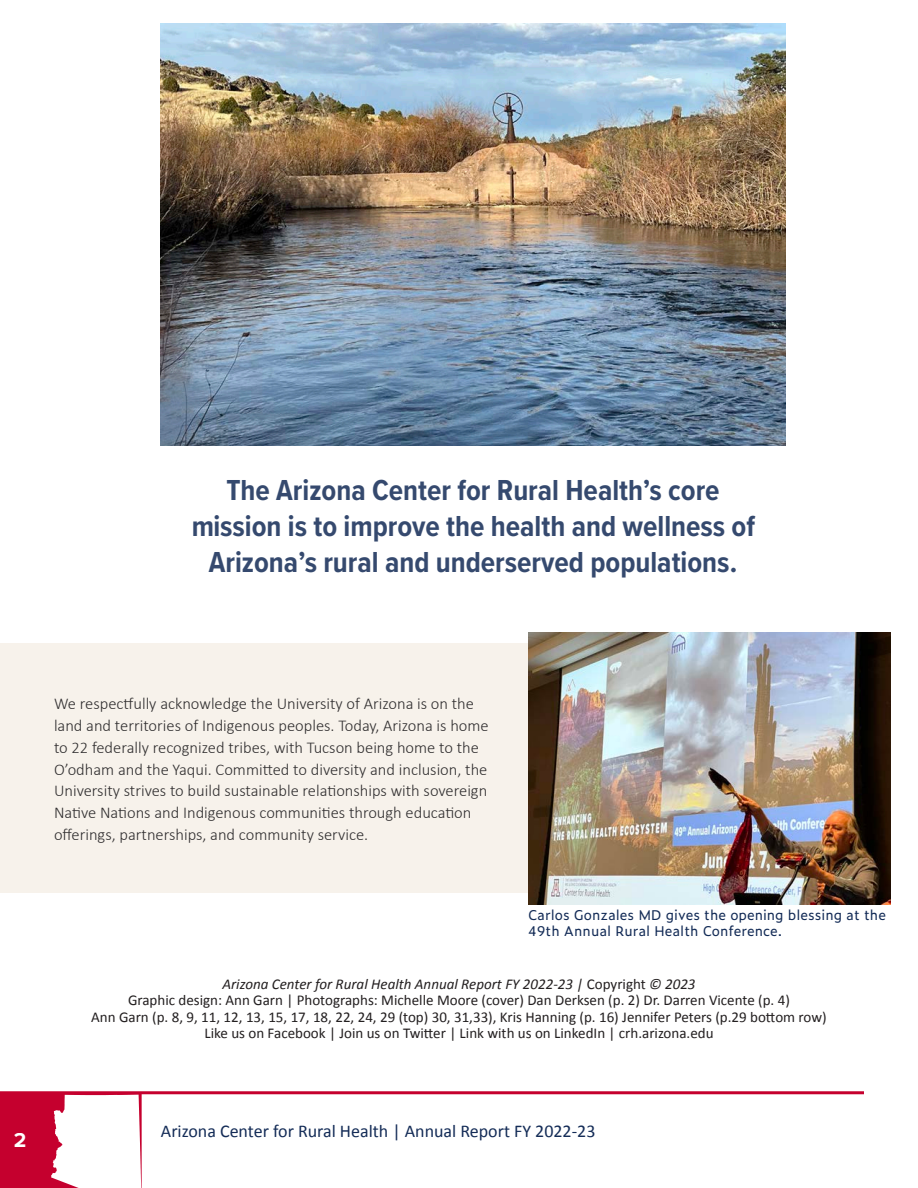
<style>
.page{position:relative;width:918px;height:1188px;background:#fff}
.page>*{position:absolute;margin:0;border:0;box-sizing:border-box;transform-origin:0 0}
.t1{font:700 30px/36px "Proxima Nova Cond";color:#142c57;text-align:center}
.t2{font:700 21px "Proxima Nova";color:#fff}
.t3{font:18px "Calibri";color:#142c57}
.Body{font:300 16.5px/21.8px "Calibri";color:#312f30}
.t4{font:15px "Calibri";color:#231f20}
.t5{font:italic 15px "Calibri";color:#231f20}
.Captions{font:13.5px/16.2px "Zeitung Pro VF";color:#142c57}
.s1{font-style:normal}
</style>
<div class="page">
<img style="left:161px;top:23px;width:624px;height:423px">
<svg style="left:0;top:1094px;width:142px;height:94px"></svg>
<hr style="left:0;top:1091px;width:864px;height:3px;background:#c5002e">
<div style="left:0;top:644px;width:540px;height:249px;background:#f6efe7"></div>
<img style="left:528px;top:632px;width:363px;height:273px">
<h1 class="t1" style="left:191px;top:471px;width:566px">The Arizona Center for Rural Health’s core mission is to improve the health and wellness of<br>Arizona’s rural and underserved populations.</h1>
<p class="Body" style="left:54px;top:693px;width:436px">We respectfully acknowledge the University of Arizona is on the land and territories of Indigenous peoples. Today, Arizona is home to 22 federally recognized tribes, with Tucson being home to the O’odham and the Yaqui. Committed to diversity and inclusion, the University strives to build sustainable relationships with sovereign Native Nations and Indigenous communities through education offerings, partnerships, and community service.</p>
<p class="Captions" style="left:528px;top:907px;width:359px">Carlos Gonzales MD gives the opening blessing at the<br>49th Annual Rural Health Conference.</p>
<p class="t5" style="left:222px;top:973px;width:475px">Arizona Center for Rural Health Annual Report FY 2022-23 | <span class="s1">Copyright</span> © 2023</p>
<p class="t4" style="left:128px;top:990px;width:663px">Graphic design: Ann Garn | Photographs: Michelle Moore (cover) Dan Derksen (p. 2) Dr. Darren Vicente (p. 4)</p>
<p class="t4" style="left:91px;top:1006px;width:737px">Ann Garn (p. 8, 9, 11, 12, 13, 15, 17, 18, 22, 24, 29 (top) 30, 31,33), Kris Hanning (p. 16) Jennifer Peters (p.29 bottom row)</p>
<p class="t4" style="left:204px;top:1023px;width:511px">Like us on Facebook | Join us on Twitter | Link with us on LinkedIn | crh.arizona.edu</p>
<p class="t2" style="left:14px;top:1125px;width:14px">2</p>
<p class="t3" style="left:161px;top:1119px;width:436px">Arizona Center for Rural Health | Annual Report FY 2022-23</p>
</div>
